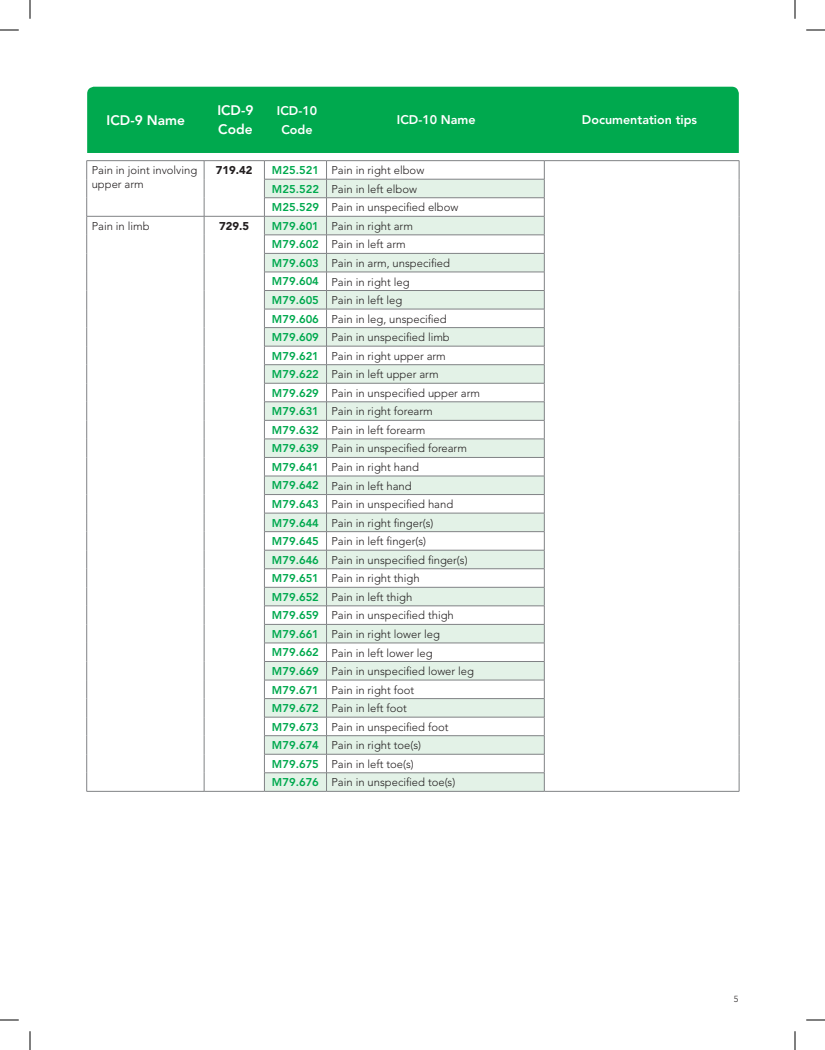
<style>
.page{position:relative;width:825px;height:1050px;background:#fff}
.page>*{position:absolute;margin:0;border:0;box-sizing:border-box;transform-origin:0 0}
.t1{font:800 13.75px/18.8px "Avenir";color:#fff}
.t2{font:800 12.5px/18.8px "Avenir";color:#fff;text-align:center}
.t3{font:300 11.25px/18.5px "Avenir";color:#231f20}
.t4{font:900 11.25px "Avenir";color:#231f20}
.t5{font:300 8.75px "Avenir";color:#231f20}
.s1{font-weight:800;color:#00a94e}
</style>
<div class="page">
<div style="left:87px;top:87px;width:652px;height:66px;background:#00a94e"></div>
<svg style="left:265px;top:180px;width:279px;height:611px;fill:#e3f2e7"></svg>
<hr style="left:544px;top:160px;width:195px;height:1px;background:#808285">
<svg style="left:739px;top:161px;width:1px;height:630px"></svg>
<hr style="left:87px;top:160px;width:117px;height:1px;background:#808285">
<hr style="left:204px;top:160px;width:60px;height:1px;background:#808285">
<hr style="left:264px;top:160px;width:63px;height:1px;background:#808285">
<hr style="left:327px;top:160px;width:217px;height:1px;background:#808285">
<hr style="left:264px;top:179px;width:63px;height:1px;background:#808285">
<hr style="left:327px;top:179px;width:217px;height:1px;background:#808285">
<hr style="left:264px;top:198px;width:63px;height:1px;background:#808285">
<hr style="left:327px;top:198px;width:217px;height:1px;background:#808285">
<hr style="left:87px;top:216px;width:117px;height:1px;background:#808285">
<hr style="left:204px;top:216px;width:60px;height:1px;background:#808285">
<svg style="left:87px;top:161px;width:1px;height:630px"></svg>
<svg style="left:204px;top:161px;width:1px;height:630px"></svg>
<hr style="left:264px;top:216px;width:63px;height:1px;background:#808285">
<hr style="left:327px;top:216px;width:217px;height:1px;background:#808285">
<hr style="left:264px;top:235px;width:63px;height:1px;background:#808285">
<hr style="left:327px;top:235px;width:217px;height:1px;background:#808285">
<hr style="left:264px;top:253px;width:63px;height:1px;background:#808285">
<hr style="left:327px;top:253px;width:217px;height:1px;background:#808285">
<hr style="left:264px;top:272px;width:63px;height:1px;background:#808285">
<hr style="left:327px;top:272px;width:217px;height:1px;background:#808285">
<hr style="left:264px;top:290px;width:63px;height:1px;background:#808285">
<hr style="left:327px;top:290px;width:217px;height:1px;background:#808285">
<hr style="left:264px;top:309px;width:63px;height:1px;background:#808285">
<hr style="left:327px;top:309px;width:217px;height:1px;background:#808285">
<hr style="left:264px;top:327px;width:63px;height:1px;background:#808285">
<hr style="left:327px;top:327px;width:217px;height:1px;background:#808285">
<hr style="left:264px;top:346px;width:63px;height:1px;background:#808285">
<hr style="left:327px;top:346px;width:217px;height:1px;background:#808285">
<hr style="left:264px;top:364px;width:63px;height:1px;background:#808285">
<hr style="left:327px;top:364px;width:217px;height:1px;background:#808285">
<hr style="left:264px;top:383px;width:63px;height:1px;background:#808285">
<hr style="left:327px;top:383px;width:217px;height:1px;background:#808285">
<hr style="left:264px;top:402px;width:63px;height:1px;background:#808285">
<hr style="left:327px;top:402px;width:217px;height:1px;background:#808285">
<hr style="left:264px;top:420px;width:63px;height:1px;background:#808285">
<hr style="left:327px;top:420px;width:217px;height:1px;background:#808285">
<hr style="left:264px;top:439px;width:63px;height:1px;background:#808285">
<hr style="left:327px;top:439px;width:217px;height:1px;background:#808285">
<hr style="left:264px;top:457px;width:63px;height:1px;background:#808285">
<hr style="left:327px;top:457px;width:217px;height:1px;background:#808285">
<hr style="left:264px;top:476px;width:63px;height:1px;background:#808285">
<hr style="left:327px;top:476px;width:217px;height:1px;background:#808285">
<hr style="left:264px;top:494px;width:63px;height:1px;background:#808285">
<hr style="left:327px;top:494px;width:217px;height:1px;background:#808285">
<hr style="left:264px;top:513px;width:63px;height:1px;background:#808285">
<hr style="left:327px;top:513px;width:217px;height:1px;background:#808285">
<hr style="left:264px;top:531px;width:63px;height:1px;background:#808285">
<hr style="left:327px;top:531px;width:217px;height:1px;background:#808285">
<hr style="left:264px;top:550px;width:63px;height:1px;background:#808285">
<hr style="left:327px;top:550px;width:217px;height:1px;background:#808285">
<hr style="left:264px;top:569px;width:63px;height:1px;background:#808285">
<hr style="left:327px;top:569px;width:217px;height:1px;background:#808285">
<hr style="left:264px;top:587px;width:63px;height:1px;background:#808285">
<hr style="left:327px;top:587px;width:217px;height:1px;background:#808285">
<hr style="left:264px;top:606px;width:63px;height:1px;background:#808285">
<hr style="left:327px;top:606px;width:217px;height:1px;background:#808285">
<hr style="left:264px;top:624px;width:63px;height:1px;background:#808285">
<hr style="left:327px;top:624px;width:217px;height:1px;background:#808285">
<hr style="left:264px;top:643px;width:63px;height:1px;background:#808285">
<hr style="left:327px;top:643px;width:217px;height:1px;background:#808285">
<hr style="left:264px;top:661px;width:63px;height:1px;background:#808285">
<hr style="left:327px;top:661px;width:217px;height:1px;background:#808285">
<hr style="left:264px;top:680px;width:63px;height:1px;background:#808285">
<hr style="left:327px;top:680px;width:217px;height:1px;background:#808285">
<hr style="left:264px;top:698px;width:63px;height:1px;background:#808285">
<hr style="left:327px;top:698px;width:217px;height:1px;background:#808285">
<hr style="left:264px;top:717px;width:63px;height:1px;background:#808285">
<hr style="left:327px;top:717px;width:217px;height:1px;background:#808285">
<hr style="left:264px;top:735px;width:63px;height:1px;background:#808285">
<hr style="left:327px;top:735px;width:217px;height:1px;background:#808285">
<hr style="left:264px;top:754px;width:63px;height:1px;background:#808285">
<hr style="left:327px;top:754px;width:217px;height:1px;background:#808285">
<hr style="left:264px;top:773px;width:63px;height:1px;background:#808285">
<svg style="left:264px;top:161px;width:1px;height:630px"></svg>
<hr style="left:327px;top:773px;width:217px;height:1px;background:#808285">
<svg style="left:326px;top:161px;width:1px;height:630px"></svg>
<svg style="left:544px;top:161px;width:1px;height:630px"></svg>
<hr style="left:87px;top:791px;width:117px;height:1px;background:#808285">
<hr style="left:204px;top:791px;width:60px;height:1px;background:#808285">
<hr style="left:264px;top:791px;width:63px;height:1px;background:#808285">
<hr style="left:327px;top:791px;width:217px;height:1px;background:#808285">
<hr style="left:544px;top:791px;width:195px;height:1px;background:#808285">
<svg style="left:0;top:29px;width:19px;height:2px"></svg>
<svg style="left:806px;top:29px;width:19px;height:2px"></svg>
<svg style="left:0;top:1019px;width:19px;height:2px"></svg>
<svg style="left:806px;top:1019px;width:19px;height:2px"></svg>
<svg style="left:29px;top:0;width:2px;height:19px"></svg>
<svg style="left:29px;top:1031px;width:2px;height:19px"></svg>
<svg style="left:794px;top:0;width:2px;height:19px"></svg>
<svg style="left:794px;top:1031px;width:2px;height:19px"></svg>
<p class="t1" style="left:107px;top:111px;width:80px">ICD-9 Name</p>
<p class="t1" style="left:217px;top:101px;width:38px">ICD-9<br>Code</p>
<p class="t2" style="left:277px;top:102px;width:42px">ICD-10<br>Code</p>
<p class="t2" style="left:397px;top:111px;width:80px">ICD-10 Name</p>
<p class="t2" style="left:582px;top:111px;width:117px">Documentation tips</p>
<p class="t3" style="left:92px;top:164px;width:107px;line-height:13.5px">Pain in joint involving upper arm</p>
<p class="t4" style="left:216px;top:163px;width:38px">719.42</p>
<p class="t3" style="left:272px;top:161px;width:188px"><span class="s1">M25.521</span> Pain in right elbow<br><span class="s1">M25.522</span> Pain in left elbow<br><span class="s1">M25.529</span> Pain in unspecified elbow</p>
<p class="t3" style="left:92px;top:217px;width:59px">Pain in limb</p>
<p class="t4" style="left:219px;top:219px;width:31px">729.5</p>
<p class="t3" style="left:272px;top:217px;width:210px"><span class="s1">M79.601</span> Pain in right arm<br><span class="s1">M79.602</span> Pain in left arm<br><span class="s1">M79.603</span> Pain in arm, unspecified<br><span class="s1">M79.604</span> Pain in right leg<br><span class="s1">M79.605</span> Pain in left leg<br><span class="s1">M79.606</span> Pain in leg, unspecified<br><span class="s1">M79.609</span> Pain in unspecified limb<br><span class="s1">M79.621</span> Pain in right upper arm<br><span class="s1">M79.622</span> Pain in left upper arm<br><span class="s1">M79.629</span> Pain in unspecified upper arm<br><span class="s1">M79.631</span> Pain in right forearm<br><span class="s1">M79.632</span> Pain in left forearm<br><span class="s1">M79.639</span> Pain in unspecified forearm<br><span class="s1">M79.641</span> Pain in right hand<br><span class="s1">M79.642</span> Pain in left hand<br><span class="s1">M79.643</span> Pain in unspecified hand<br><span class="s1">M79.644</span> Pain in right finger(s)<br><span class="s1">M79.645</span> Pain in left finger(s)<br><span class="s1">M79.646</span> Pain in unspecified finger(s)<br><span class="s1">M79.651</span> Pain in right thigh<br><span class="s1">M79.652</span> Pain in left thigh<br><span class="s1">M79.659</span> Pain in unspecified thigh<br><span class="s1">M79.661</span> Pain in right lower leg<br><span class="s1">M79.662</span> Pain in left lower leg<br><span class="s1">M79.669</span> Pain in unspecified lower leg<br><span class="s1">M79.671</span> Pain in right foot<br><span class="s1">M79.672</span> Pain in left foot<br><span class="s1">M79.673</span> Pain in unspecified foot<br><span class="s1">M79.674</span> Pain in right toe(s)<br><span class="s1">M79.675</span> Pain in left toe(s)<br><span class="s1">M79.676</span> Pain in unspecified toe(s)</p>
<p class="t5" style="left:734px;top:994px;width:6px">5</p>
</div>
